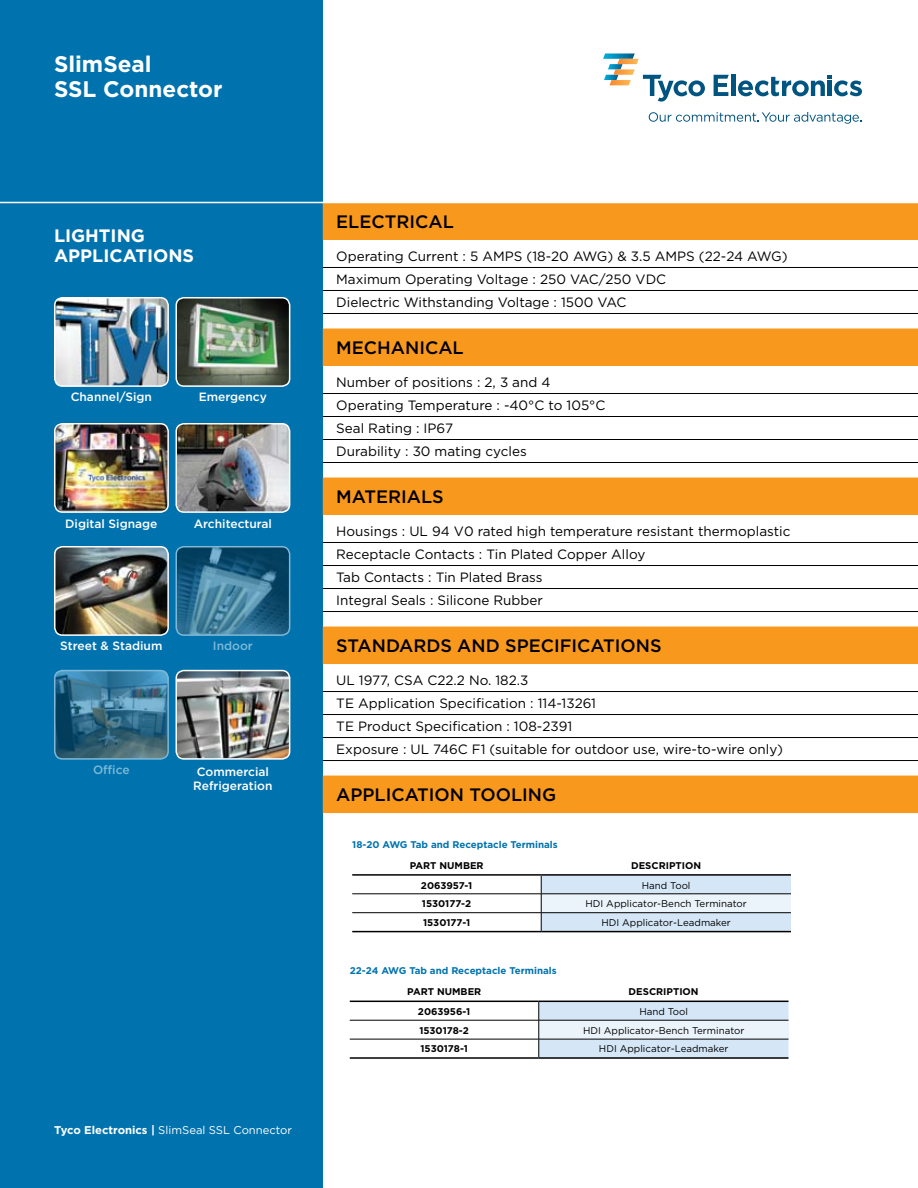
<style>
.page{position:relative;width:918px;height:1188px;background:#fff}
.page>*{position:absolute;margin:0;border:0;box-sizing:border-box;transform-origin:0 0}
.t1{font:700 22.5px/25.5px "Gotham";color:#fff}
.t2{font:500 18px "Gotham";color:#000}
.t3{font:700 18px/19.5px "Gotham";color:#fff}
.t4{font:13.5px/23px "Gotham";color:#000}
.t5{font:500 12px/13.5px "Gotham";color:#fff}
.t6{font:11.25px "Gotham";color:#fff}
.t7{font:9.75px "Gotham";color:#000}
.t8{font:700 9.75px "Gotham";color:#000}
.t9{font:700 9.75px "Gotham";color:#0073ae}
.s1{font-weight:700}
</style>
<div class="page">
<div style="left:0;top:0;width:323px;height:1188px;background:#0073ae"></div>
<img style="left:178px;top:298px;width:112px;height:88px">
<div style="left:175px;top:297px;width:115px;height:90px;border:2px solid #fff;border-radius:8px"></div>
<img style="left:57px;top:300px;width:109px;height:84px">
<div style="left:54px;top:297px;width:115px;height:90px;border:2px solid #fff;border-radius:8px"></div>
<img style="left:178px;top:547px;width:112px;height:87px">
<div style="left:175px;top:546px;width:115px;height:90px;border:2px solid #fff;border-radius:8px"></div>
<img style="left:57px;top:549px;width:109px;height:84px">
<div style="left:54px;top:546px;width:115px;height:90px;border:2px solid #fff;border-radius:8px"></div>
<img style="left:178px;top:671px;width:112px;height:86px">
<div style="left:175px;top:670px;width:115px;height:90px;border:2px solid #fff;border-radius:8px"></div>
<img style="left:57px;top:673px;width:109px;height:84px">
<div style="left:54px;top:670px;width:115px;height:90px;border:2px solid #fff;border-radius:8px"></div>
<img style="left:178px;top:424px;width:112px;height:88px">
<div style="left:175px;top:423px;width:115px;height:90px;border:2px solid #fff;border-radius:8px"></div>
<img style="left:57px;top:426px;width:109px;height:84px">
<div style="left:54px;top:423px;width:115px;height:90px;border:2px solid #fff;border-radius:8px"></div>
<div style="left:323px;top:202px;width:595px;height:38px;background:#f8981d"></div>
<hr style="left:323px;top:267px;width:595px;height:1px;background:#000">
<hr style="left:323px;top:290px;width:595px;height:1px;background:#000">
<hr style="left:323px;top:313px;width:595px;height:1px;background:#000">
<div style="left:323px;top:329px;width:595px;height:37px;background:#f8981d"></div>
<hr style="left:323px;top:393px;width:595px;height:1px;background:#000">
<hr style="left:323px;top:416px;width:595px;height:1px;background:#000">
<hr style="left:323px;top:439px;width:595px;height:1px;background:#000">
<hr style="left:323px;top:462px;width:595px;height:1px;background:#000">
<div style="left:323px;top:478px;width:595px;height:37px;background:#f8981d"></div>
<hr style="left:323px;top:542px;width:595px;height:1px;background:#000">
<hr style="left:323px;top:565px;width:595px;height:1px;background:#000">
<hr style="left:323px;top:588px;width:595px;height:1px;background:#000">
<hr style="left:323px;top:611px;width:595px;height:1px;background:#000">
<div style="left:323px;top:627px;width:595px;height:37px;background:#f8981d"></div>
<hr style="left:323px;top:691px;width:595px;height:1px;background:#000">
<hr style="left:323px;top:714px;width:595px;height:1px;background:#000">
<hr style="left:323px;top:737px;width:595px;height:1px;background:#000">
<hr style="left:323px;top:760px;width:595px;height:1px;background:#000">
<div style="left:323px;top:776px;width:595px;height:37px;background:#f8981d"></div>
<svg style="left:350px;top:1002px;width:439px;height:55px"></svg>
<hr style="left:350px;top:1001px;width:189px;height:1px;background:#000">
<hr style="left:539px;top:1001px;width:250px;height:1px;background:#000">
<hr style="left:350px;top:1057px;width:189px;height:2px;background:#000">
<hr style="left:539px;top:1057px;width:250px;height:2px;background:#000">
<svg style="left:352px;top:876px;width:439px;height:55px"></svg>
<hr style="left:352px;top:874px;width:189px;height:2px;background:#000">
<hr style="left:541px;top:874px;width:250px;height:2px;background:#000">
<hr style="left:352px;top:931px;width:189px;height:1px;background:#000">
<hr style="left:541px;top:931px;width:250px;height:1px;background:#000">
<hr style="left:0;top:202px;width:918px;height:1px;background:#fff">
<svg style="left:714px;top:75px;width:15px;height:21px"></svg>
<div style="left:731px;top:75px;width:5px;height:21px;background:#005480"></div>
<svg style="left:738px;top:75px;width:124px;height:21px"></svg>
<svg style="left:649px;top:112px;width:212px;height:12px"></svg>
<svg style="left:603px;top:54px;width:102px;height:48px"></svg>
<h1 class="t1" style="left:54px;top:51px;width:170px">SlimSeal<br>SSL Connector</h1>
<h2 class="t3" style="left:54px;top:226px;width:142px">LIGHTING<br>APPLICATIONS</h2>
<p class="t5" style="left:71px;top:390px;width:83px">Channel/Sign</p>
<p class="t5" style="left:199px;top:390px;width:70px">Emergency</p>
<p class="t5" style="left:65px;top:516px;width:94px">Digital Signage</p>
<p class="t5" style="left:194px;top:516px;width:80px">Architectural</p>
<p class="t5" style="left:60px;top:639px;width:104px">Street &amp; Stadium</p>
<p class="t5" style="left:213px;top:639px;width:42px">Indoor</p>
<p class="t5" style="left:93px;top:763px;width:38px">Office</p>
<p class="t5" style="left:193px;top:765px;width:81px">Commercial<br>Refrigeration</p>
<p class="t6" style="left:54px;top:1123px;width:240px"><span class="s1">Tyco Electronics |</span> SlimSeal SSL Connector</p>
<h2 class="t2" style="left:336px;top:210px;width:119px">Electrical</h2>
<p class="t4" style="left:336px;top:245px;width:453px">Operating Current : 5 AMPS (18-20 AWG) &amp; 3.5 AMPS (22-24 AWG)<br>Maximum Operating Voltage : 250 VAC/250 VDC<br>Dielectric Withstanding Voltage : 1500 VAC</p>
<h2 class="t2" style="left:336px;top:336px;width:14px">MEC</h2>
<h2 class="t2" style="left:377px;top:336px;width:40px">HANIC</h2>
<h2 class="t2" style="left:438px;top:336px;width:25px">AL</h2>
<p class="t4" style="left:336px;top:371px;width:271px">Number of positions : 2, 3 and 4<br>Operating Temperature : -40°C to 105°C<br>Seal Rating : IP67<br>Durability : 30 mating cycles</p>
<h2 class="t2" style="left:336px;top:485px;width:40px">MATERI</h2>
<h2 class="t2" style="left:407px;top:485px;width:26px">ALS</h2>
<p class="t4" style="left:336px;top:520px;width:456px">Housings : UL 94 V0 rated high temperature resistant thermoplastic Receptacle Contacts : Tin Plated Copper Alloy<br>Tab Contacts : Tin Plated Brass<br>Integral Seals : Silicone Rubber</p>
<h2 class="t2" style="left:336px;top:634px;width:327px">Standards and specifications</h2>
<p class="t4" style="left:336px;top:669px;width:448px">UL 1977, CSA C22.2 No. 182.3<br>TE Application Specification : 114-13261<br>TE Product Specification : 108-2391<br>Exposure : UL 746C F1 (suitable for outdoor use, wire-to-wire only)</p>
<h2 class="t2" style="left:336px;top:783px;width:26px">APPLIC</h2>
<h2 class="t2" style="left:405px;top:783px;width:25px">ATION</h2>
<h2 class="t2" style="left:470px;top:783px;width:13px">TOOLIN</h2>
<h2 class="t2" style="left:542px;top:783px;width:16px">G</h2>
<p class="t9" style="left:352px;top:838px;width:207px">18-20 AWG Tab and Receptacle Terminals</p>
<p class="t8" style="left:410px;top:859px;width:75px">PART NUMBER</p>
<p class="t8" style="left:631px;top:859px;width:72px">DESCRIPTION</p>
<p class="t8" style="left:421px;top:879px;width:53px">2063957-1</p>
<p class="t7" style="left:642px;top:879px;width:50px">Hand Tool</p>
<p class="t8" style="left:422px;top:897px;width:51px">1530177-2</p>
<p class="t7" style="left:586px;top:897px;width:163px">HDI Applicator-Bench Terminator</p>
<p class="t8" style="left:423px;top:916px;width:49px">1530177-1</p>
<p class="t7" style="left:601px;top:916px;width:131px">HDI Applicator-Leadmaker</p>
<p class="t9" style="left:350px;top:964px;width:208px">22-24 AWG Tab and Receptacle Terminals</p>
<p class="t8" style="left:407px;top:985px;width:75px">PART NUMBER</p>
<p class="t8" style="left:629px;top:985px;width:72px">DESCRIPTION</p>
<p class="t8" style="left:418px;top:1005px;width:54px">2063956-1</p>
<p class="t7" style="left:639px;top:1005px;width:50px">Hand Tool</p>
<p class="t8" style="left:419px;top:1024px;width:51px">1530178-2</p>
<p class="t7" style="left:583px;top:1024px;width:163px">HDI Applicator-Bench Terminator</p>
<p class="t8" style="left:421px;top:1042px;width:49px">1530178-1</p>
<p class="t7" style="left:599px;top:1042px;width:131px">HDI Applicator-Leadmaker</p>
</div>
